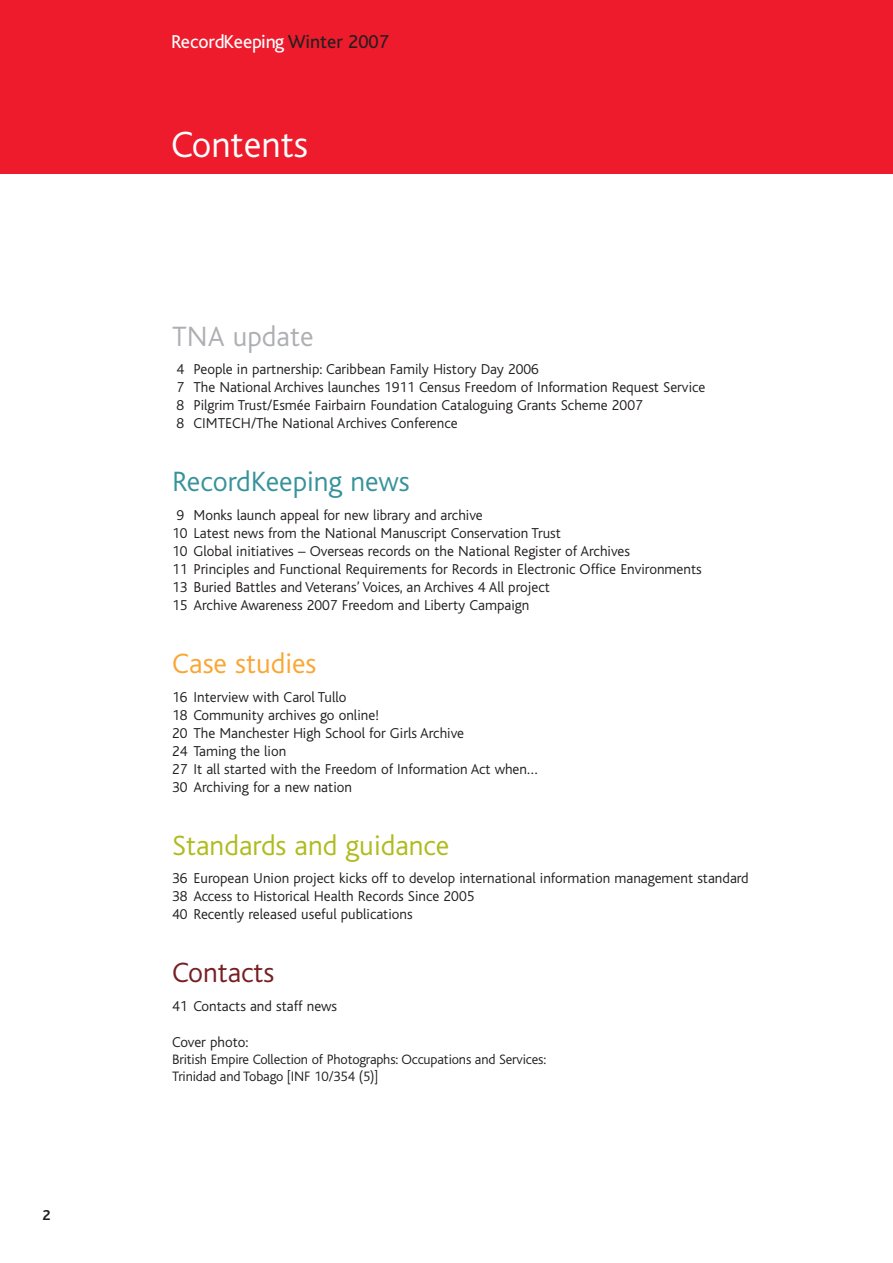
<style>
.page{position:relative;width:893px;height:1263px;background:#fff}
.page>*{position:absolute;margin:0;border:0;box-sizing:border-box;transform-origin:0 0}
.t1{font:300 38.25px "Bliss";color:#fff}
.t2{font:300 29.25px "Bliss";color:#b0bb1d}
.t3{font:300 29.25px "Bliss";color:#37939b}
.t4{font:300 29.25px "Bliss";color:#faa633}
.t5{font:300 29.25px "Bliss";color:#aeafb3}
.t6{font:300 29.25px "Bliss";color:#762023}
.t7{font:19.5px "Bliss";color:#fff}
.t8{font:300 15px/18px "Bliss";color:#231f20}
.t9{font:700 15px "Bliss";color:#231f20}
.t10{font:300 14.25px/17.2px "Bliss";letter-spacing:-.01em;color:#231f20}
.s1{color:#231f20}
</style>
<div class="page">
<div style="left:0;top:0;width:893px;height:174px;background:#ee1b2c"></div>
<p class="t9" style="left:43px;top:1210px;width:10px">2</p>
<h3 class="t7" style="left:171px;top:35px;width:220px">RecordKeeping <span class="s1">Winter 2007</span></h3>
<h1 class="t1" style="left:171px;top:132px;width:139px">Contents</h1>
<h2 class="t5" style="left:172px;top:326px;width:143px">TNA update</h2>
<p class="t8" style="left:176px;top:362px;width:530px">4 People in partnership: Caribbean Family History Day 2006<br>7 The National Archives launches 1911 Census Freedom of Information Request Service 8 Pilgrim Trust/Esmée Fairbairn Foundation Cataloguing Grants Scheme 2007<br>8 CIMTECH/The National Archives Conference</p>
<h2 class="t3" style="left:172px;top:472px;width:239px">RecordKeeping news</h2>
<p class="t8" style="left:172px;top:507px;width:531px">9 Monks launch appeal for new library and archive<br>10 Latest news from the National Manuscript Conservation Trust<br>10 Global initiatives – Overseas records on the National Register of Archives<br>11 Principles and Functional Requirements for Records in Electronic Office Environments 13 Buried Battles and Veterans’ Voices, an Archives 4 All project<br>15 Archive Awareness 2007 Freedom and Liberty Campaign</p>
<h2 class="t4" style="left:172px;top:654px;width:146px">Case studies</h2>
<p class="t8" style="left:172px;top:689px;width:367px">16 Interview with Carol Tullo<br>18 Community archives go online!<br>20 The Manchester High School for Girls Archive<br>24 Taming the lion<br>27 It all started with the Freedom of Information Act when… 30 Archiving for a new nation</p>
<h2 class="t2" style="left:172px;top:835px;width:279px">Standards and guidance</h2>
<p class="t8" style="left:172px;top:871px;width:578px">36 European Union project kicks off to develop international information management standard<br>38 Access to Historical Health Records Since 2005<br>40 Recently released useful publications</p>
<h2 class="t6" style="left:172px;top:963px;width:104px">Contacts</h2>
<p class="t8" style="left:172px;top:998px;width:166px">41 Contacts and staff news</p>
<p class="t8" style="left:172px;top:1034px;width:78px">Cover photo:</p>
<p class="t10" style="left:172px;top:1052px;width:375px">British Empire Collection of Photographs: Occupations and Services:<br>Trinidad and Tobago [INF 10/354 (5)]</p>
</div>
